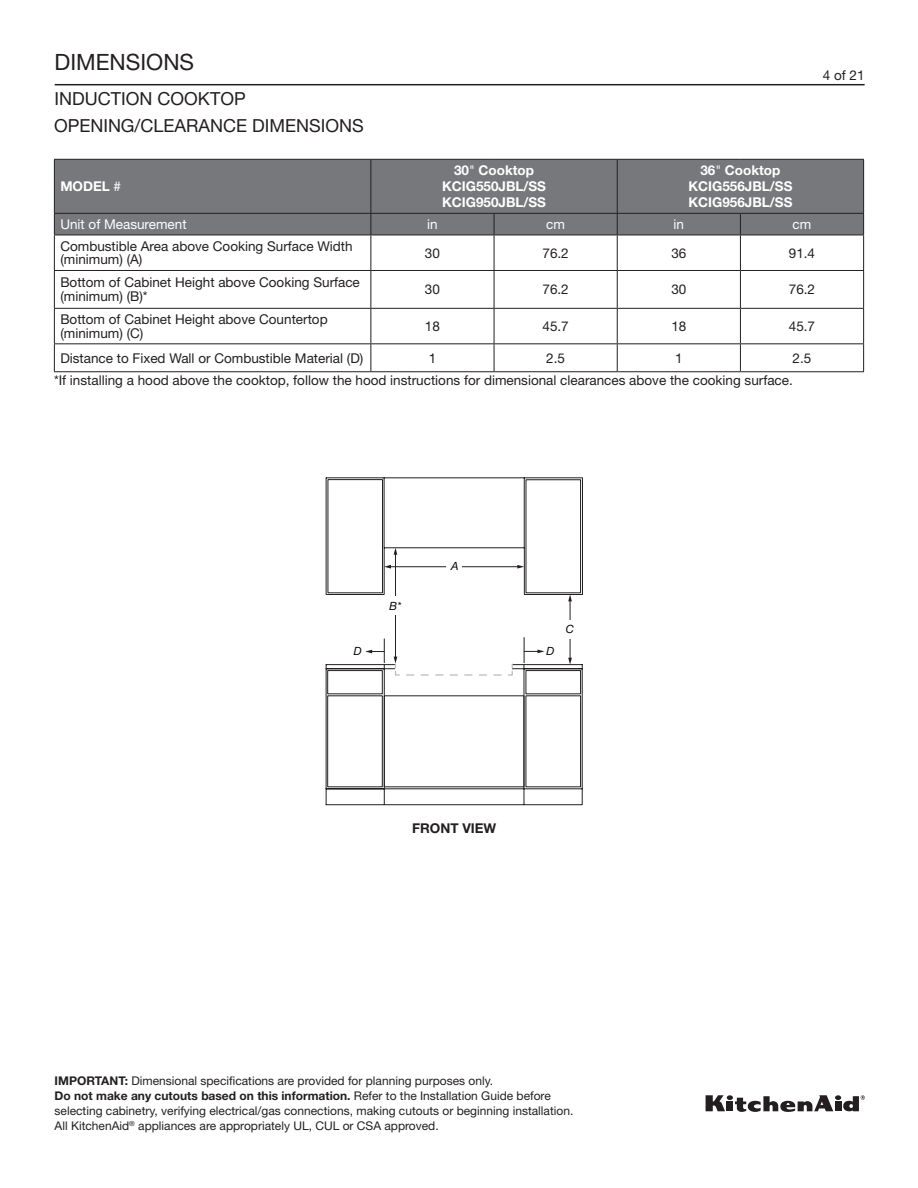
<style>
.page{position:relative;width:918px;height:1188px;background:#fff}
.page>*{position:absolute;margin:0;border:0;box-sizing:border-box;transform-origin:0 0}
.t1{font:22.5px "Helvetica Neue LT Std";color:#231f20}
.t2{font:18px "Helvetica Neue LT Std";color:#231f20}
._2_Body{font:13.5px/13.8px "Helvetica Neue LT Std";color:#231f20}
.t3{font:700 13.5px/16.2px "Helvetica Neue LT Std";color:#fff}
.t4{font:13.5px "Helvetica Neue LT Std";color:#fff}
.t5{font:700 13.5px "Helvetica Neue LT Std";color:#231f20}
.t6{font:12px/15px "Helvetica Neue LT Std";color:#231f20}
.t7{font:italic 11.4px "Neue Helvetica BQ";color:#050504}
.s1{font-weight:400}
.s2{font-weight:700}
</style>
<div class="page">
<hr style="left:55px;top:84px;width:810px;height:1px;background:#231f20">
<svg style="left:706px;top:1095px;width:159px;height:17px"></svg>
<div style="left:55px;top:160px;width:808px;height:75px;background:#76787b"></div>
<svg style="left:370px;top:214px;width:1px;height:21px"></svg>
<svg style="left:494px;top:214px;width:1px;height:21px"></svg>
<svg style="left:617px;top:214px;width:1px;height:21px"></svg>
<svg style="left:740px;top:214px;width:1px;height:21px"></svg>
<svg style="left:863px;top:214px;width:1px;height:21px"></svg>
<hr style="left:54px;top:235px;width:317px;height:1px;background:#231f20">
<hr style="left:371px;top:235px;width:123px;height:1px;background:#231f20">
<hr style="left:370px;top:235px;width:1px;height:35px;background:#231f20">
<hr style="left:494px;top:235px;width:123px;height:1px;background:#231f20">
<hr style="left:494px;top:235px;width:1px;height:35px;background:#231f20">
<hr style="left:617px;top:235px;width:123px;height:1px;background:#231f20">
<hr style="left:617px;top:235px;width:1px;height:35px;background:#231f20">
<hr style="left:740px;top:235px;width:124px;height:1px;background:#231f20">
<hr style="left:740px;top:235px;width:1px;height:35px;background:#231f20">
<hr style="left:863px;top:235px;width:1px;height:35px;background:#231f20">
<hr style="left:54px;top:270px;width:317px;height:1px;background:#231f20">
<hr style="left:371px;top:270px;width:123px;height:1px;background:#231f20">
<hr style="left:370px;top:271px;width:1px;height:37px;background:#231f20">
<hr style="left:494px;top:270px;width:123px;height:1px;background:#231f20">
<hr style="left:494px;top:271px;width:1px;height:37px;background:#231f20">
<hr style="left:617px;top:270px;width:123px;height:1px;background:#231f20">
<hr style="left:617px;top:271px;width:1px;height:37px;background:#231f20">
<hr style="left:740px;top:270px;width:124px;height:1px;background:#231f20">
<hr style="left:740px;top:271px;width:1px;height:37px;background:#231f20">
<hr style="left:863px;top:271px;width:1px;height:37px;background:#231f20">
<hr style="left:54px;top:308px;width:317px;height:1px;background:#231f20">
<hr style="left:371px;top:308px;width:123px;height:1px;background:#231f20">
<hr style="left:370px;top:309px;width:1px;height:34px;background:#231f20">
<hr style="left:494px;top:308px;width:123px;height:1px;background:#231f20">
<hr style="left:494px;top:309px;width:1px;height:34px;background:#231f20">
<hr style="left:617px;top:308px;width:123px;height:1px;background:#231f20">
<hr style="left:617px;top:309px;width:1px;height:34px;background:#231f20">
<hr style="left:740px;top:308px;width:124px;height:1px;background:#231f20">
<hr style="left:740px;top:309px;width:1px;height:34px;background:#231f20">
<hr style="left:863px;top:309px;width:1px;height:34px;background:#231f20">
<hr style="left:54px;top:343px;width:317px;height:1px;background:#231f20">
<hr style="left:371px;top:343px;width:123px;height:1px;background:#231f20">
<svg style="left:370px;top:344px;width:1px;height:27px"></svg>
<hr style="left:494px;top:343px;width:123px;height:1px;background:#231f20">
<svg style="left:494px;top:344px;width:1px;height:27px"></svg>
<hr style="left:617px;top:343px;width:123px;height:1px;background:#231f20">
<svg style="left:617px;top:344px;width:1px;height:27px"></svg>
<hr style="left:740px;top:343px;width:124px;height:1px;background:#231f20">
<svg style="left:740px;top:344px;width:1px;height:27px"></svg>
<svg style="left:863px;top:344px;width:1px;height:27px"></svg>
<hr style="left:54px;top:371px;width:317px;height:1px;background:#231f20">
<hr style="left:371px;top:371px;width:123px;height:1px;background:#231f20">
<hr style="left:494px;top:371px;width:123px;height:1px;background:#231f20">
<hr style="left:617px;top:371px;width:123px;height:1px;background:#231f20">
<hr style="left:740px;top:371px;width:124px;height:1px;background:#231f20">
<hr style="left:370px;top:160px;width:1px;height:53px;background:#231f20">
<hr style="left:617px;top:160px;width:1px;height:53px;background:#231f20">
<hr style="left:863px;top:160px;width:1px;height:53px;background:#231f20">
<svg style="left:54px;top:214px;width:1px;height:21px"></svg>
<hr style="left:54px;top:235px;width:1px;height:35px;background:#231f20">
<hr style="left:54px;top:271px;width:1px;height:37px;background:#231f20">
<hr style="left:54px;top:309px;width:1px;height:34px;background:#231f20">
<svg style="left:54px;top:344px;width:1px;height:27px"></svg>
<hr style="left:54px;top:159px;width:317px;height:1px;background:#231f20">
<hr style="left:54px;top:160px;width:1px;height:53px;background:#231f20">
<hr style="left:371px;top:159px;width:123px;height:1px;background:#231f20">
<hr style="left:494px;top:159px;width:123px;height:1px;background:#231f20">
<hr style="left:617px;top:159px;width:123px;height:1px;background:#231f20">
<hr style="left:740px;top:159px;width:124px;height:1px;background:#231f20">
<hr style="left:54px;top:213px;width:317px;height:1px;background:#231f20">
<hr style="left:371px;top:213px;width:123px;height:1px;background:#231f20">
<hr style="left:494px;top:213px;width:123px;height:1px;background:#231f20">
<hr style="left:617px;top:213px;width:123px;height:1px;background:#231f20">
<hr style="left:740px;top:213px;width:124px;height:1px;background:#231f20">
<svg style="left:325px;top:477px;width:258px;height:328px"></svg>
<hr style="left:390px;top:566px;width:129px;height:1px;background:#231f20">
<svg style="left:384px;top:565px;width:7px;height:4px"></svg>
<svg style="left:517px;top:565px;width:7px;height:4px"></svg>
<svg style="left:365px;top:639px;width:20px;height:30px"></svg>
<svg style="left:524px;top:638px;width:20px;height:31px"></svg>
<div style="left:384px;top:695px;width:140px;height:92px;border:1px solid #231f20"></div>
<div style="left:395px;top:663px;width:117px;height:11px;background:#fff"></div>
<hr style="left:395px;top:553px;width:1px;height:105px;background:#231f20">
<svg style="left:394px;top:548px;width:3px;height:7px"></svg>
<div style="left:395px;top:664px;width:117px;height:11px;background:#fff"></div>
<svg style="left:507px;top:663px;width:7px;height:13px"></svg>
<svg style="left:394px;top:657px;width:107px;height:19px"></svg>
<div style="left:446px;top:558px;width:16px;height:18px;background:#fff"></div>
<div style="left:388px;top:596px;width:15px;height:19px;background:#fff"></div>
<hr style="left:570px;top:600px;width:1px;height:59px;background:#231f20">
<svg style="left:568px;top:595px;width:4px;height:6px"></svg>
<svg style="left:568px;top:658px;width:4px;height:7px"></svg>
<div style="left:562px;top:620px;width:16px;height:19px;background:#fff"></div>
<h1 class="t1" style="left:55px;top:49px;width:141px">DIMENSIONS</h1>
<h2 class="t2" style="left:55px;top:87px;width:193px">INDUCTION COOKTOP</h2>
<p class="t2" style="left:54px;top:115px;width:311px">OPENING/CLEARANCE DIMENSIONS</p>
<p class="_2_Body" style="left:823px;top:68px;width:43px">4 of 21</p>
<p class="t3" style="left:60px;top:178px;width:62px">MODEL <span class="s1">#</span></p>
<p class="t3" style="left:454px;top:162px;width:82px">30<span class="s1">"</span> Cooktop</p>
<p class="t3" style="left:442px;top:178px;width:106px">KCIG550JBL/SS<br>KCIG950JBL/SS</p>
<p class="t3" style="left:700px;top:162px;width:82px">36<span class="s1">"</span> Cooktop</p>
<p class="t3" style="left:688px;top:178px;width:106px">KCIG556JBL/SS<br>KCIG956JBL/SS</p>
<p class="t4" style="left:60px;top:216px;width:128px">Unit of Measurement</p>
<p class="t4" style="left:427px;top:216px;width:12px">in</p>
<p class="t4" style="left:546px;top:216px;width:20px">cm</p>
<p class="t4" style="left:674px;top:216px;width:12px">in</p>
<p class="t4" style="left:793px;top:216px;width:20px">cm</p>
<p class="_2_Body" style="left:60px;top:239px;width:294px">Combustible Area above Cooking Surface Width (minimum) (A)</p>
<p class="_2_Body" style="left:425px;top:246px;width:17px">30</p>
<p class="_2_Body" style="left:543px;top:246px;width:28px">76.2</p>
<p class="_2_Body" style="left:671px;top:246px;width:17px">36</p>
<p class="_2_Body" style="left:789px;top:246px;width:28px">91.4</p>
<p class="_2_Body" style="left:60px;top:275px;width:301px">Bottom of Cabinet Height above Cooking Surface (minimum) (B)*</p>
<p class="_2_Body" style="left:425px;top:282px;width:17px">30</p>
<p class="_2_Body" style="left:543px;top:282px;width:28px">76.2</p>
<p class="_2_Body" style="left:671px;top:282px;width:17px">30</p>
<p class="_2_Body" style="left:789px;top:282px;width:28px">76.2</p>
<p class="_2_Body" style="left:60px;top:312px;width:269px">Bottom of Cabinet Height above Countertop (minimum) (C)</p>
<p class="_2_Body" style="left:425px;top:319px;width:17px">18</p>
<p class="_2_Body" style="left:543px;top:319px;width:28px">45.7</p>
<p class="_2_Body" style="left:671px;top:319px;width:17px">18</p>
<p class="_2_Body" style="left:789px;top:319px;width:28px">45.7</p>
<p class="_2_Body" style="left:60px;top:351px;width:305px">Distance to Fixed Wall or Combustible Material (D)</p>
<p class="_2_Body" style="left:429px;top:351px;width:9px">1</p>
<p class="_2_Body" style="left:546px;top:351px;width:20px">2.5</p>
<p class="_2_Body" style="left:675px;top:351px;width:9px">1</p>
<p class="_2_Body" style="left:793px;top:351px;width:20px">2.5</p>
<p class="_2_Body" style="left:54px;top:373px;width:740px">*If installing a hood above the cooktop, follow the hood instructions for dimensional clearances above the cooking surface.</p>
<p class="t7" style="left:354px;top:644px;width:9px">D</p>
<p class="t7" style="left:390px;top:599px;width:13px">B*</p>
<p class="t7" style="left:451px;top:559px;width:9px">A</p>
<p class="t7" style="left:547px;top:644px;width:9px">D</p>
<p class="t7" style="left:566px;top:622px;width:9px">C</p>
<p class="t5" style="left:412px;top:819px;width:86px">FRONT VIEW</p>
<p class="t6" style="left:55px;top:1073px;width:520px"><span class="s2">IMPORTANT:</span> Dimensional specifications are provided for planning purposes only.<br><span class="s2">Do not make any cutouts based on this information.</span> Refer to the Installation Guide before selecting cabinetry, verifying electrical/gas connections, making cutouts or beginning installation.<br>All KitchenAid<sup>®</sup> appliances are appropriately UL, CUL or CSA approved.</p>
</div>
